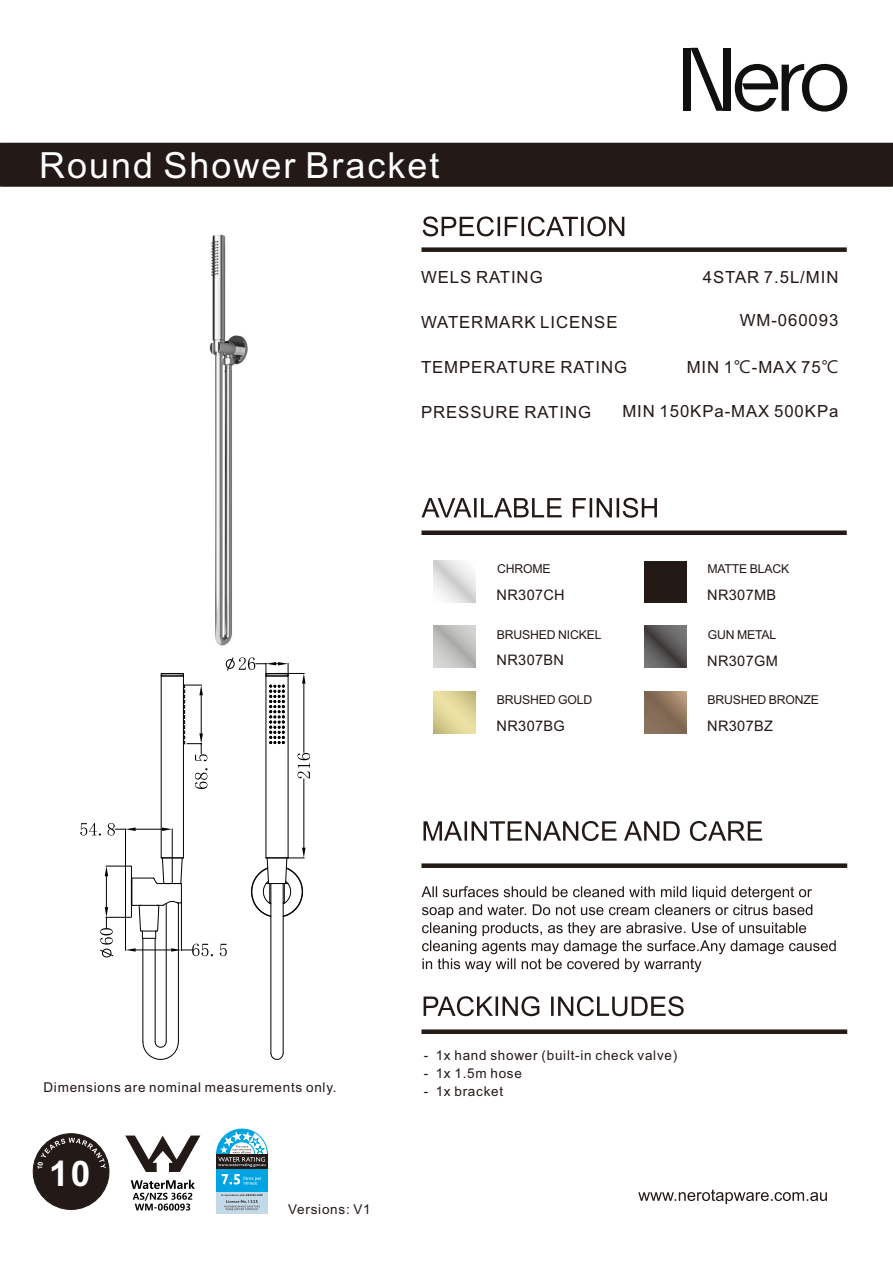
<style>
.page{position:relative;width:893px;height:1263px;background:#fff}
.page>*{position:absolute;margin:0;border:0;box-sizing:border-box;transform-origin:0 0}
.t1{font:36px "Arial";letter-spacing:.055em;color:#fff}
.t2{font:700 35.25px "Arial";color:#fff}
.t3{font:16.8px "Arial";letter-spacing:.055em;color:#231916}
.t4{font:14.55px "Arial";letter-spacing:.02em;color:#231916}
.t5{font:13.5px "Arial";letter-spacing:.055em;color:#231916}
.t6{font:12.3px "Arial";letter-spacing:-.015em;color:#231916}
.s1{font-family:"Microsoft Jheng Hei UI Regular"}
</style>
<div class="page">
<img style="left:209px;top:234px;width:39px;height:412px">
<div style="left:0;top:142px;width:893px;height:45px;background:#231916"></div>
<div style="left:724px;top:48px;width:7px;height:63px;background:#10110f"></div>
<div style="left:683px;top:48px;width:7px;height:63px;background:#10110f"></div>
<svg style="left:690px;top:48px;width:34px;height:63px"></svg>
<svg style="left:735px;top:64px;width:112px;height:48px"></svg>
<div style="left:421px;top:247px;width:426px;height:5px;background:#231916"></div>
<div style="left:421px;top:530px;width:426px;height:5px;background:#231916"></div>
<svg style="left:423px;top:216px;width:201px;height:20px"></svg>
<svg style="left:421px;top:498px;width:236px;height:20px"></svg>
<div style="left:421px;top:863px;width:426px;height:5px;background:#231916"></div>
<svg style="left:421px;top:886px;width:415px;height:86px"></svg>
<svg style="left:423px;top:821px;width:339px;height:20px"></svg>
<div style="left:421px;top:1029px;width:426px;height:5px;background:#231916"></div>
<svg style="left:424px;top:996px;width:260px;height:20px"></svg>
<div style="left:644px;top:560px;width:42px;height:42px;background:#231916"></div>
<img style="left:644px;top:626px;width:42px;height:42px">
<div style="left:33px;top:1133px;width:76px;height:77px;background:#231916;border:1px solid #231916;border-radius:50%"></div>
<svg style="left:125px;top:1135px;width:76px;height:75px"></svg>
<div style="left:216px;top:1191px;width:51px;height:23px;background:#c4d9e8"></div>
<svg style="left:216px;top:1128px;width:52px;height:84px"></svg>
<svg style="left:80px;top:657px;width:230px;height:403px"></svg>
<img style="left:644px;top:691px;width:42px;height:42px">
<svg style="left:638px;top:1189px;width:189px;height:15px"></svg>
<svg style="left:37px;top:1138px;width:69px;height:31px"></svg>
<h1 class="t1" style="left:39px;top:151px;width:402px">Round Shower Bracket</h1>
<p class="t3" style="left:421px;top:271px;width:123px">WELS RATING</p>
<p class="t3" style="left:421px;top:316px;width:198px">WATERMARK LICENSE</p>
<p class="t3" style="left:421px;top:361px;width:208px">TEMPERATURE RATING</p>
<p class="t3" style="left:421px;top:405px;width:172px">PRESSURE RATING</p>
<p class="t3" style="left:703px;top:271px;width:137px">4STAR 7.5L/MIN</p>
<p class="t3" style="left:740px;top:314px;width:100px">WM-060093</p>
<p class="t3" style="left:687px;top:361px;width:153px">MIN 1<span class="s1">℃</span>-MAX 75<span class="s1">℃</span></p>
<p class="t3" style="left:622px;top:405px;width:218px">MIN 150KPa-MAX 500KPa</p>
<p class="t6" style="left:497px;top:564px;width:55px">CHROME</p>
<p class="t6" style="left:707px;top:564px;width:83px">MATTE BLACK</p>
<p class="t4" style="left:497px;top:590px;width:70px">NR307CH</p>
<p class="t4" style="left:707px;top:590px;width:70px">NR307MB</p>
<p class="t6" style="left:497px;top:630px;width:106px">BRUSHED NICKEL</p>
<p class="t6" style="left:708px;top:630px;width:70px">GUN METAL</p>
<p class="t4" style="left:497px;top:655px;width:69px">NR307BN</p>
<p class="t4" style="left:707px;top:655px;width:72px">NR307GM</p>
<p class="t6" style="left:497px;top:695px;width:97px">BRUSHED GOLD</p>
<p class="t4" style="left:497px;top:720px;width:70px">NR307BG</p>
<p class="t6" style="left:707px;top:695px;width:113px">BRUSHED BRONZE</p>
<p class="t4" style="left:707px;top:720px;width:67px">NR307BZ</p>
<p class="t5" style="left:43px;top:1082px;width:295px">Dimensions are nominal measurements only.</p>
<h2 class="t2" style="left:49px;top:1160px;width:43px">10</h2>
<p class="t5" style="left:288px;top:1204px;width:84px">Versions: V1</p>
<p class="t5" style="left:424px;top:1050px;width:255px">- 1x hand shower (built-in check valve)</p>
<p class="t5" style="left:424px;top:1068px;width:100px">- 1x 1.5m hose</p>
<p class="t5" style="left:424px;top:1086px;width:81px">- 1x bracket</p>
</div>
